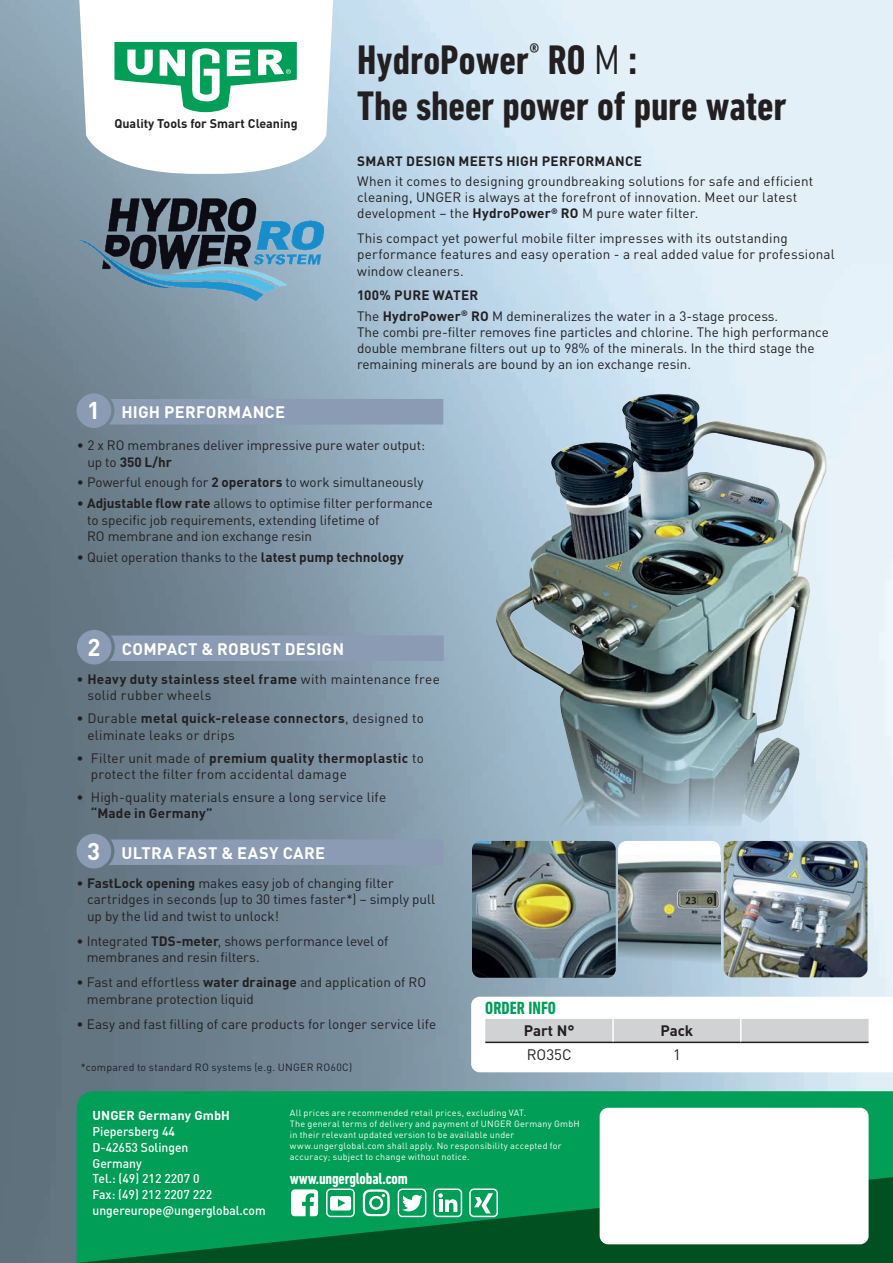
<style>
.page{position:relative;width:893px;height:1263px;background:#fff}
.page>*{position:absolute;margin:0;border:0;box-sizing:border-box;transform-origin:0 0}
.t1{font:700 condensed 42px/46.5px "DIN Next LT Pro";letter-spacing:-.005em;color:#231f20}
.t2{font:700 24px "DIN Pro";color:#fff}
.t3{font:700 condensed 18px "DIN Next LT Pro";color:#009e57}
.t4{font:700 16.5px "DIN Pro";letter-spacing:.015em;color:#fff}
.t5{font:700 condensed 16.5px "DIN Next LT Pro";letter-spacing:-.01em;color:#fff}
.t6{font:700 15px "DIN Pro";color:#231f20}
.t7{font:15px "DIN Pro";color:#231f20}
.t8{font:13.5px/16.5px "DIN Pro";color:#231f20}
.t9{font:13.5px/16.5px "DIN Pro";letter-spacing:.02em;color:#231f20}
.t10{font:13.5px/16.5px "DIN Pro";letter-spacing:.025em;color:#231f20}
.t11{font:700 13.5px "DIN Pro";letter-spacing:.02em;color:#231f20}
.t12{font:500 12.75px/15.8px "DIN Pro";color:#fff;scale:.95 1}
.t13{font:700 12.75px "DIN Pro";letter-spacing:.01em;color:#fff}
.t14{font:700 12.45px "DIN Pro";color:#231f20}
.t15{font:10.5px "DIN Pro";letter-spacing:.025em;color:#231f20}
.t16{font:9px/10.8px "DIN Pro";letter-spacing:.025em;color:#fff}
.s1{font-family:"DIN Pro";font-weight:400;font-stretch:normal;font-size:40.5px}
.s2{font-weight:700}
</style>
<div class="page">
<img style="left:0;top:0;width:893px;height:1263px">
<svg style="left:79px;top:0;width:255px;height:174px"></svg>
<div style="left:77px;top:1091px;width:816px;height:83px;background:#009e57"></div>
<svg style="left:77px;top:1174px;width:816px;height:89px;background:#007c3f"></svg>
<div style="left:600px;top:1108px;width:269px;height:136px;background:#fff;border-radius:9px"></div>
<svg style="left:291px;top:1189px;width:27px;height:27px"></svg>
<div style="left:327px;top:1189px;width:27px;height:27px;background:#009e57;border-radius:4px"></div>
<svg style="left:330px;top:1196px;width:21px;height:14px"></svg>
<div style="left:326px;top:1188px;width:29px;height:29px;border:1px solid #fff;border-radius:4px"></div>
<svg style="left:363px;top:1189px;width:27px;height:27px"></svg>
<div style="left:398px;top:1189px;width:28px;height:27px;background:#009e57;border-radius:4px"></div>
<svg style="left:402px;top:1195px;width:20px;height:16px"></svg>
<div style="left:398px;top:1188px;width:28px;height:29px;border:1px solid #fff;border-radius:4px"></div>
<div style="left:434px;top:1189px;width:27px;height:27px;background:#009e57;border-radius:4px"></div>
<svg style="left:438px;top:1193px;width:19px;height:19px"></svg>
<div style="left:433px;top:1188px;width:29px;height:29px;border:2px solid #fff;border-radius:4px"></div>
<div style="left:470px;top:1189px;width:27px;height:27px;background:#009e57;border-radius:4px"></div>
<svg style="left:474px;top:1193px;width:19px;height:20px"></svg>
<div style="left:469px;top:1188px;width:29px;height:29px;border:2px solid #fff;border-radius:4px"></div>
<svg style="left:471px;top:997px;width:422px;height:75px"></svg>
<hr style="left:485px;top:1041px;width:128px;height:2px;background:#231f20">
<hr style="left:613px;top:1041px;width:128px;height:2px;background:#231f20">
<hr style="left:741px;top:1041px;width:128px;height:2px;background:#231f20">
<hr style="left:612px;top:1019px;width:2px;height:22px;background:#fff">
<hr style="left:740px;top:1019px;width:2px;height:22px;background:#fff">
<img style="left:79px;top:198px;width:255px;height:102px">
<div style="left:77px;top:393px;width:34px;height:35px;background:#8b9bb3;border-radius:50%"></div>
<div style="left:77px;top:630px;width:35px;height:34px;background:#8b9bb3;border-radius:50%"></div>
<div style="left:109px;top:399px;width:334px;height:25px;background:#8b9bb3"></div>
<div style="left:109px;top:635px;width:335px;height:26px;background:#8b9bb3"></div>
<img style="left:496px;top:394px;width:332px;height:432px">
<div style="left:77px;top:834px;width:34px;height:34px;background:#8b9bb3;border-radius:50%"></div>
<div style="left:109px;top:839px;width:334px;height:26px;background:#8b9bb3"></div>
<img style="left:472px;top:841px;width:144px;height:137px">
<svg style="left:618px;top:841px;width:102px;height:136px"></svg>
<img style="left:618px;top:856px;width:102px;height:108px">
<img style="left:724px;top:841px;width:143px;height:136px">
<p class="t14" style="left:114px;top:115px;width:185px">Quality Tools for Smart Cleaning</p>
<h2 class="t2" style="left:87px;top:394px;width:15px">1</h2>
<p class="t4" style="left:121px;top:401px;width:165px">HIGH PERFORMANCE</p>
<h1 class="t1" style="left:357px;top:36px;width:431px">HydroPower<sup>®</sup> RO <span class="s1">M</span> :<br>The sheer power of pure water</h1>
<p class="t11" style="left:357px;top:151px;width:286px">SMART DESIGN MEETS HIGH PERFORMANCE</p>
<p class="t8" style="left:357px;top:172px;width:458px">When it comes to designing groundbreaking solutions for safe and efficient cleaning, UNGER is always at the forefront of innovation. Meet our latest development – the <span class="s2">HydroPower</span><sup>®</sup> <span class="s2">RO</span> M pure water filter.</p>
<p class="t8" style="left:357px;top:230px;width:479px">This compact yet powerful mobile filter impresses with its outstanding performance features and easy operation - a real added value for professional window cleaners.</p>
<p class="t8" style="left:357px;top:285px;width:422px;line-height:20.4px"><span class="s2">100% PURE WATER<br></span>The <span class="s2">HydroPower</span><sup>®</sup> <span class="s2">RO</span> M demineralizes the water in a 3-stage process.</p>
<p class="t8" style="left:357px;top:323px;width:473px">The combi pre-filter removes fine particles and chlorine. The high performance double membrane filters out up to 98% of the minerals. In the third stage the remaining minerals are bound by an ion exchange resin.</p>
<p class="t8" style="left:87px;top:436px;width:339px;text-indent:-11px">• 2 x RO membranes deliver impressive pure water output: up to <span class="s2">350 L/hr</span></p>
<p class="t8" style="left:77px;top:474px;width:348px">• Powerful enough for <span class="s2">2 operators</span> to work simultaneously</p>
<p class="t8" style="left:87px;top:494px;width:347px;text-indent:-10px">• <span class="s2">Adjustable flow rate</span> allows to optimise filter performance to specific job requirements, extending lifetime of<br>RO membrane and ion exchange resin</p>
<p class="t8" style="left:77px;top:548px;width:328px">• Quiet operation thanks to the <span class="s2">latest pump technology</span></p>
<h2 class="t2" style="left:87px;top:631px;width:15px">2</h2>
<p class="t4" style="left:122px;top:637px;width:224px">COMPACT &amp; ROBUST DESIGN</p>
<p class="t10" style="left:87px;top:670px;width:354px;text-indent:-11px">• <span class="s2">Heavy duty stainless steel frame</span> with maintenance free solid rubber wheels</p>
<p class="t9" style="left:87px;top:709px;width:338px;text-indent:-11px">• Durable <span class="s2">metal quick-release connectors</span>, designed to eliminate leaks or drips</p>
<p class="t9" style="left:91px;top:749px;width:334px;text-indent:-14px">• Filter unit made of <span class="s2">premium quality thermoplastic</span> to protect the filter from accidental damage</p>
<p class="t8" style="left:77px;top:788px;width:311px">• High-quality materials ensure a long service life</p>
<p class="t11" style="left:91px;top:804px;width:123px">“Made in Germany”</p>
<p class="t4" style="left:121px;top:841px;width:205px">ULTRA FAST &amp; EASY CARE</p>
<p class="t8" style="left:87px;top:874px;width:350px;text-indent:-11px">• <span class="s2">FastLock opening</span> makes easy job of changing filter cartridges in seconds (up to 30 times faster*) – simply pull up by the lid and twist to unlock!</p>
<p class="t8" style="left:87px;top:932px;width:303px;text-indent:-10px">• Integrated <span class="s2">TDS-meter</span>, shows performance level of membranes and resin filters.</p>
<p class="t8" style="left:87px;top:973px;width:341px;text-indent:-10px">• Fast and effortless <span class="s2">water drainage</span> and application of RO membrane protection liquid</p>
<p class="t8" style="left:77px;top:1015px;width:361px">• Easy and fast filling of care products for longer service life</p>
<p class="t15" style="left:81px;top:1060px;width:273px">*compared to standard RO systems (e.g. UNGER RO60C)</p>
<h2 class="t2" style="left:87px;top:835px;width:15px">3</h2>
<h3 class="t3" style="left:485px;top:997px;width:72px">ORDER INFO</h3>
<p class="t6" style="left:524px;top:1021px;width:52px">Part N°</p>
<p class="t6" style="left:660px;top:1021px;width:34px">Pack</p>
<p class="t7" style="left:527px;top:1044px;width:46px">RO35C</p>
<p class="t7" style="left:673px;top:1044px;width:9px">1</p>
<p class="t13" style="left:93px;top:1107px;width:139px">UNGER Germany GmbH</p>
<p class="t12" style="left:93px;top:1123px;width:184px">Piepersberg 44<br>D-42653 Solingen<br>Germany<br>Tel.: (49) 212 2207 0<br>Fax: (49) 212 2207 222 ungereurope@ungerglobal.com</p>
<p class="t16" style="left:290px;top:1107px;width:291px">All prices are recommended retail prices, excluding VAT.<br>The general terms of delivery and payment of UNGER Germany GmbH in their relevant updated version to be available under www.ungerglobal.com shall apply. No responsibility accepted for accuracy; subject to change without notice.</p>
<p class="t5" style="left:290px;top:1169px;width:119px">www.ungerglobal.com</p>
</div>
